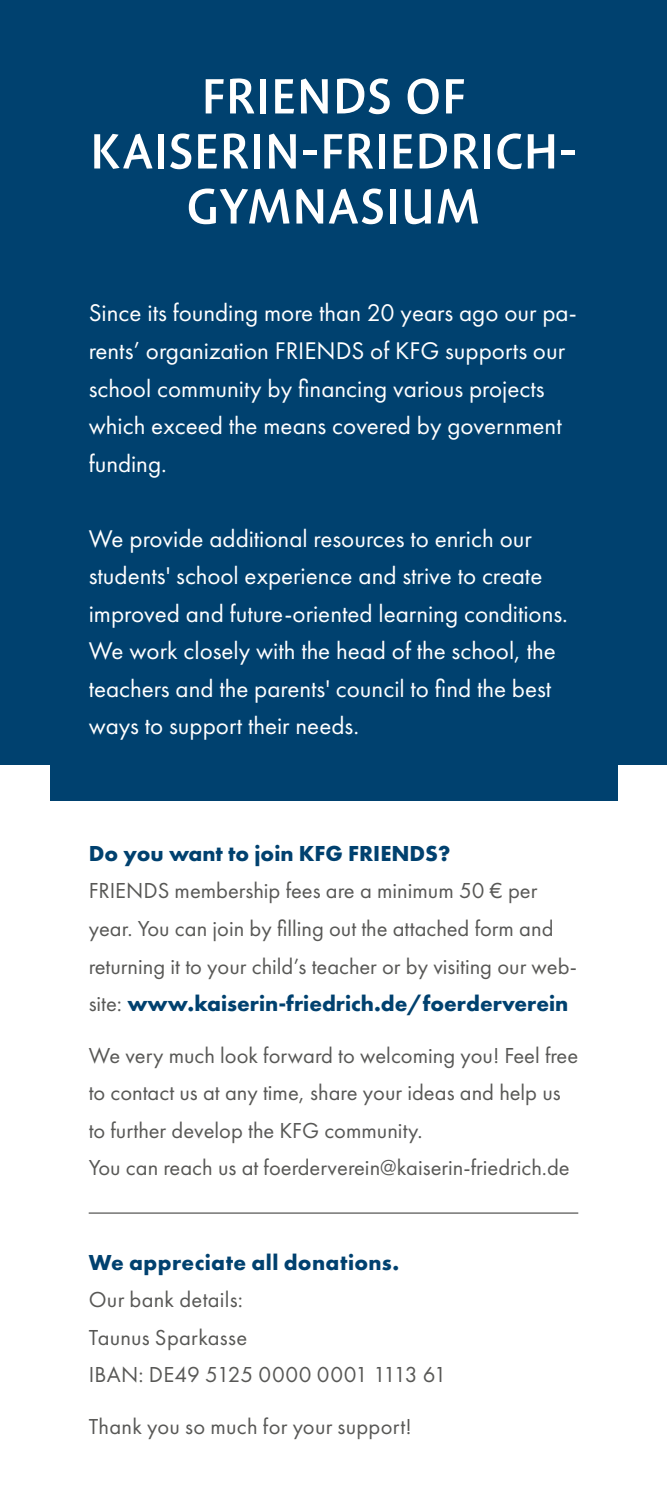
<style>
.page{position:relative;width:667px;height:1489px;background:#fff}
.page>*{position:absolute;margin:0;border:0;box-sizing:border-box;transform-origin:0 0}
.t1{font:600 50px/55px "Expo Sans Pro";letter-spacing:.005em;color:#fff;text-align:center}
.t2{font:25px/37.5px "Futura PT";color:#fff}
.t3{font:22.5px/37.5px "Futura PT";color:#585856}
.t4{font:700 22.5px "Futura PT";letter-spacing:.005em;color:#00416f}
.s1{font-weight:700;color:#00416f}
</style>
<div class="page">
<div style="left:0;top:0;width:666px;height:1467px;background:#00416f"></div>
<div style="left:0;top:765px;width:666px;height:723px;background:#fff"></div>
<div style="left:50px;top:106px;width:567px;height:695px;background:#00416f"></div>
<hr style="left:89px;top:1212px;width:489px;height:1px;background:#585856">
<h1 class="t1" style="left:90px;top:68px;width:489px">FRIENDS OF<br>KAISERIN-FRIEDRICH-<br>GYMNASIUM</h1>
<p class="t2" style="left:89px;top:294px;width:489px">Since its founding more than 20 years ago our pa&shy;rents’ organization FRIENDS of KFG supports our school community by financing various projects which exceed the means covered by government funding.</p>
<p class="t2" style="left:89px;top:519px;width:480px">We provide additional resources to enrich our students' school experience and strive to create improved and future-oriented learning conditions.<br>We work closely with the head of the school, the teachers and the parents' council to find the best ways to support their needs.</p>
<p class="t4" style="left:89px;top:838px;width:363px">Do you want to join KFG FRIENDS?</p>
<p class="t3" style="left:89px;top:872px;width:489px">FRIENDS membership fees are a minimum 50 € per year. You can join by filling out the attached form and returning it to your child’s teacher or by visiting our web&shy;site: <span class="s1">www.kaiserin-friedrich.de/foerderverein</span></p>
<p class="t3" style="left:89px;top:1036px;width:490px">We very much look forward to welcoming you! Feel free to contact us at any time, share your ideas and help us to further develop the KFG community.<br>You can reach us at foerderverein@kaiserin-friedrich.de</p>
<p class="t4" style="left:89px;top:1247px;width:312px">We appreciate all donations.</p>
<p class="t3" style="left:89px;top:1280px;width:359px">Our bank details:<br>Taunus Sparkasse<br>IBAN: DE49 5125 0000 0001 1113 61</p>
<p class="t3" style="left:89px;top:1407px;width:324px">Thank you so much for your support!</p>
</div>
